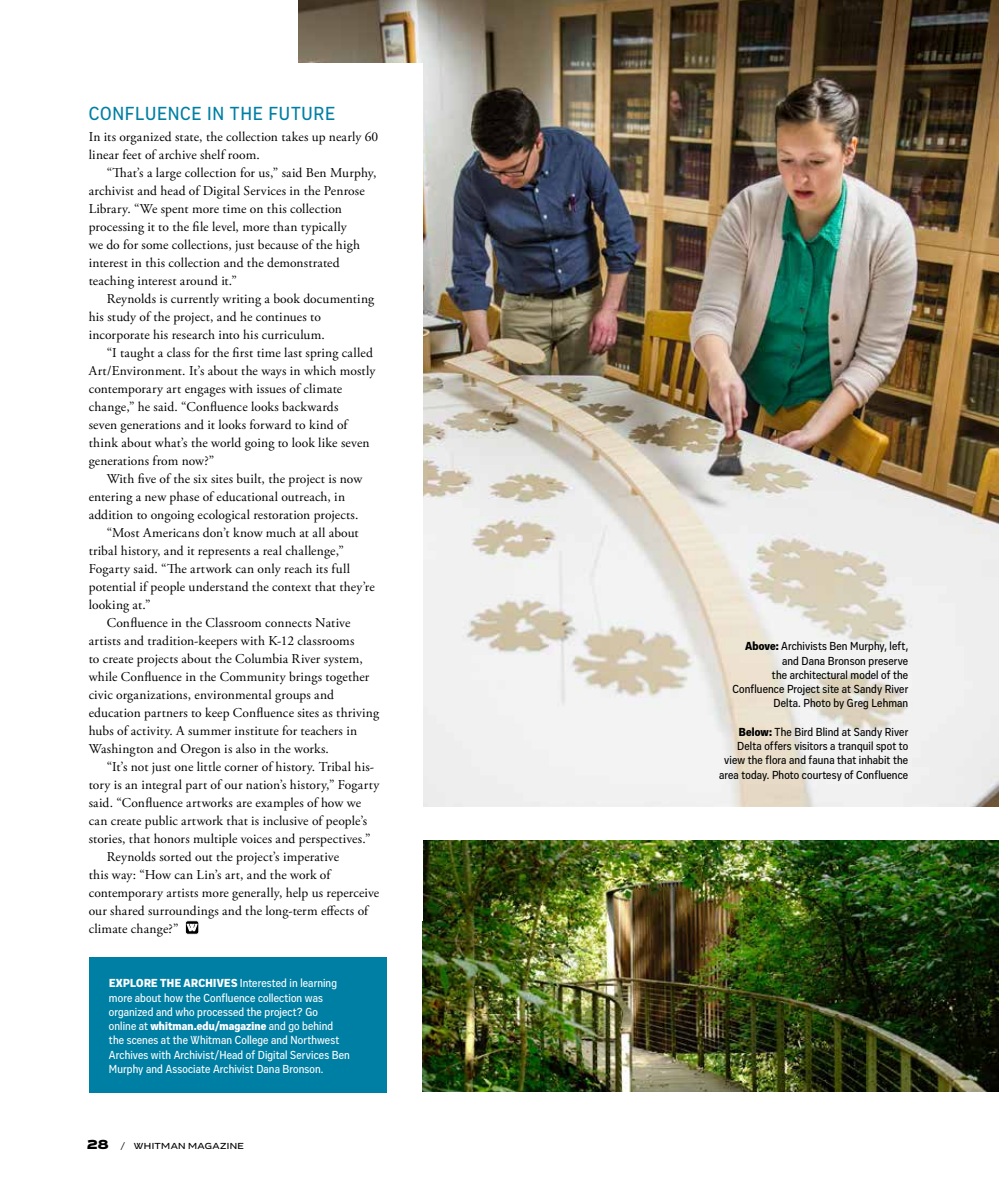
<style>
.page{position:relative;width:999px;height:1188px;background:#fff}
.page>*{position:absolute;margin:0;border:0;box-sizing:border-box;transform-origin:0 0}
.t1{font:500 19.5px "Vito Condensed";letter-spacing:.035em;color:#007fa4}
.t2{font:13.5px/18px "Adobe Garamond Pro";letter-spacing:.01em;color:#000}
.t3{font:500 12px/14.2px "Vito Condensed";letter-spacing:.01em;color:#fff}
.t4{font:500 12px/14.2px "Vito Condensed";letter-spacing:.01em;color:#000;text-align:right}
.t5{font:500 9px "Vito Extended";letter-spacing:.035em;color:#000}
.s1{font-weight:900}
.s2{font-family:"Vito Wide";font-weight:900;font-size:13.5px}
.s3{font-family:"Vito Wide";font-weight:400}
</style>
<div class="page">
<img style="left:299px;top:0;width:700px;height:807px">
<img style="left:422px;top:841px;width:577px;height:250px">
<div style="left:38px;top:64px;width:384px;height:857px;background:#fff"></div>
<div style="left:89px;top:958px;width:297px;height:135px;background:#007fa4"></div>
<svg style="left:185px;top:921px;width:14px;height:13px"></svg>
<h1 class="t1" style="left:89px;top:102px;width:248px">CONFLUENCE IN THE FUTURE</h1>
<p class="t2" style="left:89px;top:128px;width:291px">In its organized state, the collection takes up nearly 60 linear feet of archive shelf room.</p>
<p class="t2" style="left:89px;top:164px;width:289px;text-indent:18px">“That’s a large collection for us,” said Ben Murphy, archivist and head of Digital Services in the Penrose Library. “We spent more time on this collection processing it to the file level, more than typically<br>we do for some collections, just because of the high interest in this collection and the demonstrated teaching interest around it.”</p>
<p class="t2" style="left:89px;top:290px;width:287px;text-indent:18px">Reynolds is currently writing a book documenting his study of the project, and he continues to incorporate his research into his curriculum.</p>
<p class="t2" style="left:89px;top:344px;width:288px;text-indent:18px">“I taught a class for the first time last spring called Art/Environment. It’s about the ways in which mostly contemporary art engages with issues of climate change,” he said. “Confluence looks backwards<br>seven generations and it looks forward to kind of think about what’s the world going to look like seven generations from now?”</p>
<p class="t2" style="left:107px;top:470px;width:257px">With five of the six sites built, the project is now</p>
<p class="t2" style="left:89px;top:488px;width:258px">entering a new phase of educational outreach, in</p>
<p class="t2" style="left:89px;top:506px;width:271px">addition to ongoing ecological restoration projects.</p>
<p class="t2" style="left:107px;top:524px;width:254px">“Most Americans don’t know much at all about</p>
<p class="t2" style="left:89px;top:542px;width:257px">tribal history, and it represents a real challenge,”</p>
<p class="t2" style="left:89px;top:560px;width:263px">Fogarty said. “The artwork can only reach its full</p>
<p class="t2" style="left:89px;top:578px;width:288px">potential if people understand the context that they’re</p>
<p class="t2" style="left:89px;top:596px;width:63px">looking at.”</p>
<p class="t2" style="left:107px;top:614px;width:245px">Confluence in the Classroom connects Native</p>
<p class="t2" style="left:89px;top:632px;width:267px">artists and tradition-keepers with K-12 classrooms</p>
<p class="t2" style="left:89px;top:650px;width:275px">to create projects about the Columbia River system,</p>
<p class="t2" style="left:89px;top:668px;width:282px">while Confluence in the Community brings together</p>
<p class="t2" style="left:89px;top:686px;width:247px">civic organizations, environmental groups and</p>
<p class="t2" style="left:89px;top:704px;width:292px">education partners to keep Confluence sites as thriving</p>
<p class="t2" style="left:89px;top:722px;width:270px">hubs of activity. A summer institute for teachers in</p>
<p class="t2" style="left:89px;top:740px;width:242px">Washington and Oregon is also in the works.</p>
<p class="t2" style="left:107px;top:758px;width:269px">“It’s not just one little corner of history. Tribal his-</p>
<p class="t2" style="left:89px;top:776px;width:292px">tory is an integral part of our nation’s history,” Fogarty</p>
<p class="t2" style="left:89px;top:794px;width:274px">said. “Confluence artworks are examples of how we</p>
<p class="t2" style="left:89px;top:812px;width:280px">can create public artwork that is inclusive of people’s</p>
<p class="t2" style="left:89px;top:830px;width:283px">stories, that honors multiple voices and perspectives.”</p>
<p class="t2" style="left:107px;top:848px;width:234px">Reynolds sorted out the project’s imperative</p>
<p class="t2" style="left:89px;top:866px;width:243px">this way: “How can Lin’s art, and the work of</p>
<p class="t2" style="left:89px;top:884px;width:292px">contemporary artists more generally, help us reperceive</p>
<p class="t2" style="left:89px;top:902px;width:281px">our shared surroundings and the long-term effects of</p>
<p class="t2" style="left:89px;top:920px;width:91px">climate change?”</p>
<p class="t3" style="left:109px;top:976px;width:242px"><span class="s1">EXPLORE THE ARCHIVES</span> Interested in learning more about how the Confluence collection was organized and who processed the project? Go<br>online at <span class="s1">whitman.edu/magazine</span> and go behind the scenes at the Whitman College and Northwest Archives with Archivist/Head of Digital Services Ben Murphy and Associate Archivist Dana Bronson.</p>
<p class="t5" style="left:87px;top:1140px;width:158px"><span class="s2">28</span> <span class="s3">/</span> WHITMAN MAGAZINE</p>
<p class="t4" style="left:732px;top:639px;width:177px"><span class="s1">Above:</span> Archivists Ben Murphy, left, and Dana Bronson preserve<br>the architectural model of the<br>Confluence Project site at Sandy River<br>Delta. Photo by Greg Lehman</p>
<p class="t4" style="left:719px;top:725px;width:191px"><span class="s1">Below:</span> The Bird Blind at Sandy River Delta offers visitors a tranquil spot to view the flora and fauna that inhabit the area today. Photo courtesy of Confluence</p>
</div>
